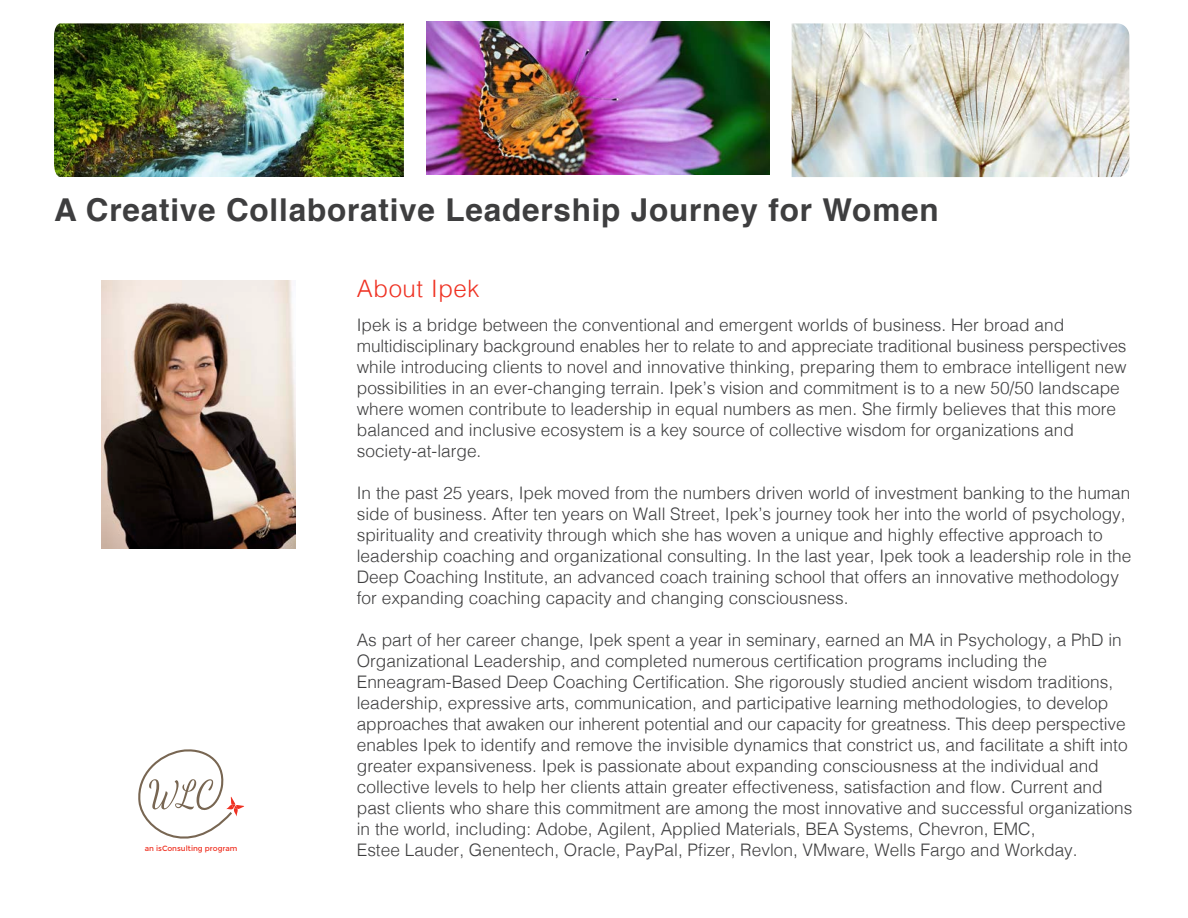
<style>
.page{position:relative;width:1188px;height:918px;background:#fff}
.page>*{position:absolute;margin:0;border:0;box-sizing:border-box;transform-origin:0 0}
.t1{font:700 31.5px "Helvetica";letter-spacing:.025em;color:#3e3e3f}
.t2{font:300 24px "Helvetica";letter-spacing:.025em;color:#ef3122}
.t3{font:300 17.25px/21px "Helvetica";color:#3e3e3f}
.t4{font:7.5px "Montserrat";color:#ef3122}
</style>
<div class="page">
<img style="left:54px;top:23px;width:350px;height:154px">
<img style="left:792px;top:23px;width:337px;height:154px">
<img style="left:426px;top:22px;width:344px;height:153px">
<img style="left:102px;top:281px;width:194px;height:268px">
<svg style="left:138px;top:749px;width:106px;height:90px"></svg>
<p class="t1" style="left:54px;top:184px;width:886px">A Creative Collaborative Leadership Journey for Women</p>
<p class="t4" style="left:145px;top:844px;width:94px">an isConsulting program</p>
<p class="t2" style="left:357px;top:268px;width:124px">About Ipek</p>
<p class="t3" style="left:357px;top:313px;width:771px">Ipek is a bridge between the conventional and emergent worlds of business. Her broad and multidisciplinary background enables her to relate to and appreciate traditional business perspectives while introducing clients to novel and innovative thinking, preparing them to embrace intelligent new possibilities in an ever-changing terrain. Ipek’s vision and commitment is to a new 50/50 landscape where women contribute to leadership in equal numbers as men. She firmly believes that this more balanced and inclusive ecosystem is a key source of collective wisdom for organizations and society-at-large.</p>
<p class="t3" style="left:357px;top:481px;width:776px">In the past 25 years, Ipek moved from the numbers driven world of investment banking to the human side of business. After ten years on Wall Street, Ipek’s journey took her into the world of psychology, spirituality and creativity through which she has woven a unique and highly effective approach to leadership coaching and organizational consulting. In the last year, Ipek took a leadership role in the Deep Coaching Institute, an advanced coach training school that offers an innovative methodology for expanding coaching capacity and changing consciousness.</p>
<p class="t3" style="left:357px;top:628px;width:777px">As part of her career change, Ipek spent a year in seminary, earned an MA in Psychology, a PhD in Organizational Leadership, and completed numerous certification programs including the Enneagram-Based Deep Coaching Certification. She rigorously studied ancient wisdom traditions, leadership, expressive arts, communication, and participative learning methodologies, to develop approaches that awaken our inherent potential and our capacity for greatness. This deep perspective enables Ipek to identify and remove the invisible dynamics that constrict us, and facilitate a shift into greater expansiveness. Ipek is passionate about expanding consciousness at the individual and collective levels to help her clients attain greater effectiveness, satisfaction and flow. Current and past clients who share this commitment are among the most innovative and successful organizations in the world, including: Adobe, Agilent, Applied Materials, BEA Systems, Chevron, EMC,<br>Estee Lauder, Genentech, Oracle, PayPal, Pfizer, Revlon, VMware, Wells Fargo and Workday.</p>
</div>
